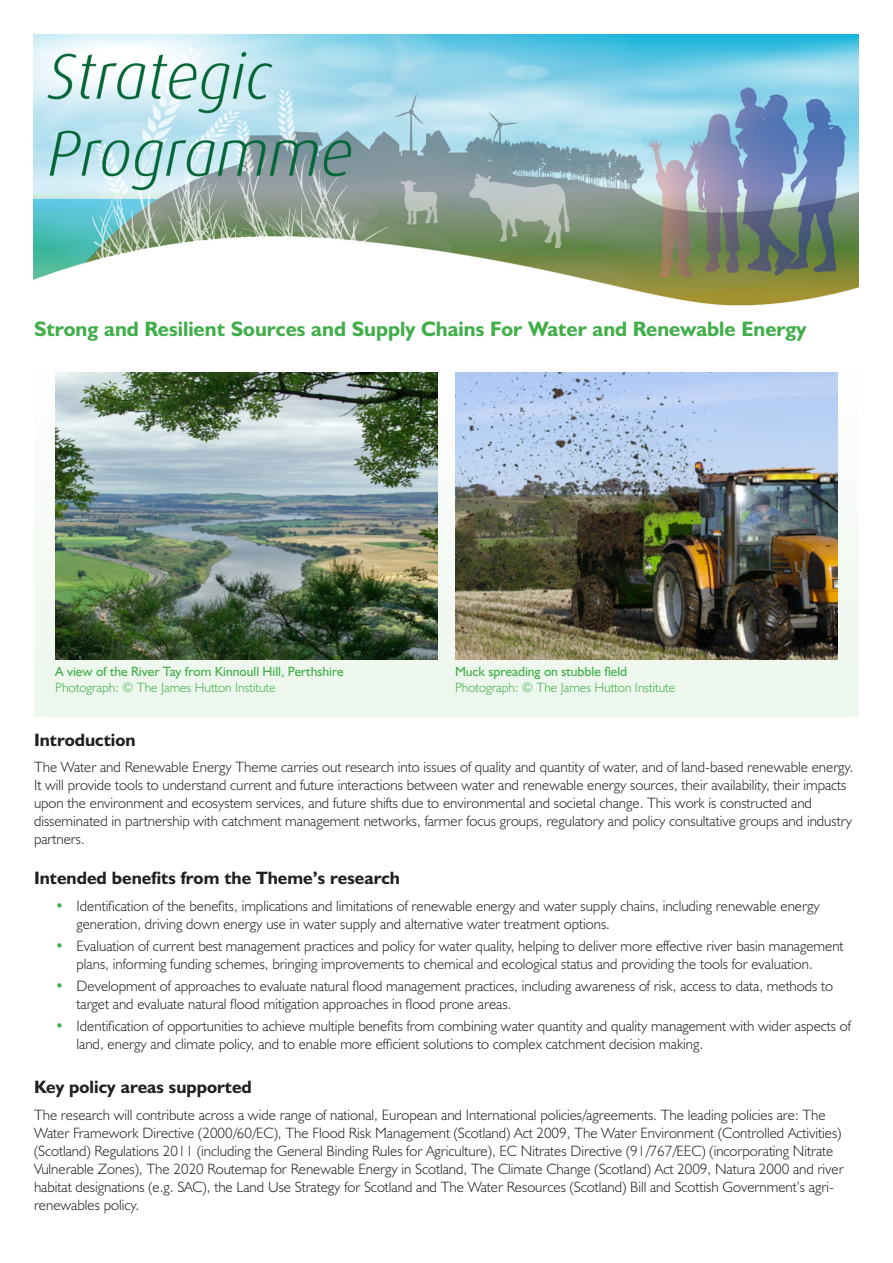
<style>
.page{position:relative;width:893px;height:1263px;background:#fff}
.page>*{position:absolute;margin:0;border:0;box-sizing:border-box;transform-origin:0 0}
.Topheader_green{font:700 21px "Humanist 521 BT";color:#40ae49}
.Header2{font:700 18px "Humanist 521 BT";color:#231f20}
.Main_paragraph{font:300 15px/18px "Humanist 521 BT";color:#231f20}
.Legends{font:13.5px "Humanist 521 BT";color:#40ae49}
.Legends-2{font:300 13.5px "Humanist 521 BT";color:#40ae49}
.s1{color:#40ae49}
</style>
<div class="page">
<img style="left:33px;top:34px;width:826px;height:272px">
<div style="left:35px;top:362px;width:823px;height:354px;background:linear-gradient(to bottom,#fffefe,#ecf6ec)"></div>
<img style="left:55px;top:372px;width:383px;height:287px">
<img style="left:455px;top:372px;width:383px;height:287px">
<p class="Topheader_green" style="left:34px;top:315px;width:774px">Strong and Resilient Sources and Supply Chains For Water and Renewable Energy</p>
<p class="Legends" style="left:55px;top:663px;width:290px">A view of the River Tay from Kinnoull Hill, Perthshire</p>
<p class="Legends-2" style="left:55px;top:679px;width:222px">Photograph: © The James Hutton Institute</p>
<p class="Legends" style="left:455px;top:663px;width:174px">Muck spreading on stubble field</p>
<p class="Legends-2" style="left:455px;top:679px;width:222px">Photograph: © The James Hutton Institute</p>
<p class="Header2" style="left:34px;top:728px;width:103px">Introduction</p>
<p class="Main_paragraph" style="left:34px;top:758px;width:821px">The Water and Renewable Energy Theme carries out research into issues of quality and quantity of water, and of land-based renewable energy.<br>It will provide tools to understand current and future interactions between water and renewable energy sources, their availability, their impacts upon the environment and ecosystem services, and future shifts due to environmental and societal change. This work is constructed and disseminated in partnership with catchment management networks, farmer focus groups, regulatory and policy consultative groups and industry partners.</p>
<p class="Header2" style="left:34px;top:867px;width:368px">Intended benefits from the Theme’s research</p>
<p class="Main_paragraph" style="left:77px;top:896px;width:745px;text-indent:-21px"><span class="s1">•</span> Identification of the benefits, implications and limitations of renewable energy and water supply chains, including renewable energy generation, driving down energy use in water supply and alternative water treatment options.</p>
<p class="Main_paragraph" style="left:77px;top:936px;width:768px;text-indent:-21px"><span class="s1">•</span> Evaluation of current best management practices and policy for water quality, helping to deliver more effective river basin management plans, informing funding schemes, bringing improvements to chemical and ecological status and providing the tools for evaluation.</p>
<p class="Main_paragraph" style="left:77px;top:977px;width:758px;text-indent:-21px"><span class="s1">•</span> Development of approaches to evaluate natural flood management practices, including awareness of risk, access to data, methods to target and evaluate natural flood mitigation approaches in flood prone areas.</p>
<p class="Main_paragraph" style="left:77px;top:1017px;width:776px;text-indent:-21px"><span class="s1">•</span> Identification of opportunities to achieve multiple benefits from combining water quantity and quality management with wider aspects of land, energy and climate policy, and to enable more efficient solutions to complex catchment decision making.</p>
<p class="Header2" style="left:34px;top:1076px;width:219px">Key policy areas supported</p>
<p class="Main_paragraph" style="left:34px;top:1105px;width:811px">The research will contribute across a wide range of national, European and International policies/agreements. The leading policies are: The Water Framework Directive (2000/60/EC), The Flood Risk Management (Scotland) Act 2009, The Water Environment (Controlled Activities) (Scotland) Regulations 2011 (including the General Binding Rules for Agriculture), EC Nitrates Directive (91/767/EEC) (incorporating Nitrate Vulnerable Zones), The 2020 Routemap for Renewable Energy in Scotland, The Climate Change (Scotland) Act 2009, Natura 2000 and river habitat designations (e.g. SAC), the Land Use Strategy for Scotland and The Water Resources (Scotland) Bill and Scottish Government’s agri&shy;renewables policy.</p>
</div>
